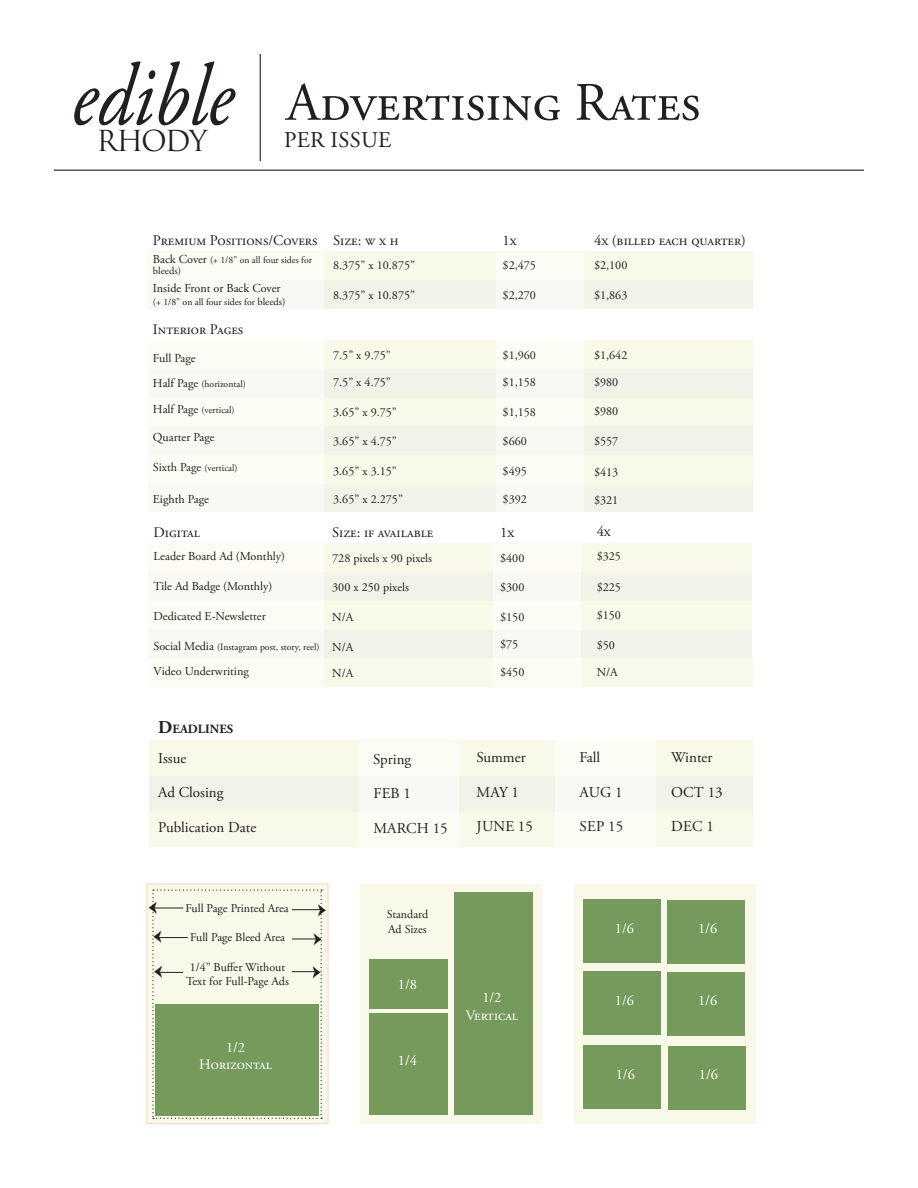
<style>
.page{position:relative;width:918px;height:1188px;background:#fff}
.page>*{position:absolute;margin:0;border:0;box-sizing:border-box;transform-origin:0 0}
.t1{font:italic 87.6px "Adobe Garamond Pro";letter-spacing:-.005em;color:#231f20;scale:.87 1}
.t2{font:54px "Adobe Garamond Pro";color:#231f20}
.t3{font:28.2px "Trajan Pro";letter-spacing:-.065em;color:#231f20}
.t4{font:22.5px "Adobe Garamond Pro";letter-spacing:.015em;color:#231f20}
.t5{font:21.6px "Minion Pro";color:#231f20}
.t6{font:15px "Adobe Garamond Pro";letter-spacing:.005em;color:#231f20}
.t7{font:14.55px "Adobe Garamond Pro";color:#231f20}
.t8{font:14.4px "Adobe Garamond Pro";color:#fff}
.t9{font:700 12.6px "Adobe Garamond Pro";color:#231f20}
.t10{font:12.15px "Adobe Garamond Pro";color:#231f20}
.t11{font:12px "Adobe Garamond Pro";letter-spacing:-.025em;color:#231f20}
.t12{font:10.5px "Adobe Garamond Pro";color:#231f20}
.t13{font:9.75px "Adobe Garamond Pro";letter-spacing:-.115em;color:#231f20}
.s1{font-size:12.15px}
.s2{font-size:10.5px}
.s3{font-size:18px}
</style>
<div class="page">
<div style="left:149px;top:658px;width:603px;height:29px;background:#f9f9ea"></div>
<div style="left:150px;top:811px;width:603px;height:36px;background:#f9f9ea"></div>
<div style="left:150px;top:776px;width:603px;height:36px;background:#f1f2e8"></div>
<div style="left:150px;top:740px;width:603px;height:36px;background:#f9f9ea"></div>
<div style="left:148px;top:483px;width:605px;height:29px;background:#f1f2e8"></div>
<div style="left:148px;top:455px;width:605px;height:29px;background:#f9f9ea"></div>
<div style="left:148px;top:426px;width:605px;height:29px;background:#f1f2e8"></div>
<div style="left:148px;top:397px;width:605px;height:29px;background:#f9f9ea"></div>
<div style="left:148px;top:369px;width:605px;height:29px;background:#f1f2e8"></div>
<div style="left:148px;top:340px;width:605px;height:29px;background:#f9f9ea"></div>
<div style="left:147px;top:280px;width:606px;height:29px;background:#f1f2e8"></div>
<div style="left:147px;top:251px;width:606px;height:29px;background:#f9f9ea"></div>
<hr style="left:260px;top:54px;width:1px;height:107px;background:#231f20">
<hr style="left:54px;top:170px;width:810px;height:1px;background:#231f20">
<div style="left:147px;top:251px;width:177px;height:265px;background:#fcfcf5"></div>
<div style="left:496px;top:251px;width:88px;height:265px;background:#fcfcf5"></div>
<div style="left:359px;top:741px;width:100px;height:107px;background:#fcfcf5"></div>
<div style="left:555px;top:740px;width:101px;height:107px;background:#fcfcf5"></div>
<div style="left:146px;top:883px;width:183px;height:241px;background:#f9f9ea;border:1px solid #fddcc8"></div>
<svg style="left:152px;top:890px;width:170px;height:229px"></svg>
<div style="left:155px;top:1004px;width:164px;height:112px;background:#759a5b"></div>
<div style="left:361px;top:884px;width:181px;height:239px;background:#f9f9ea"></div>
<div style="left:369px;top:959px;width:79px;height:50px;background:#759a5b"></div>
<div style="left:369px;top:1013px;width:79px;height:102px;background:#759a5b"></div>
<div style="left:455px;top:892px;width:78px;height:223px;background:#759a5b"></div>
<div style="left:574px;top:884px;width:181px;height:239px;background:#f9f9ea"></div>
<div style="left:149px;top:630px;width:603px;height:28px;background:#f1f2e8"></div>
<div style="left:149px;top:601px;width:603px;height:29px;background:#f9f9ea"></div>
<div style="left:148px;top:572px;width:604px;height:29px;background:#f1f2e8"></div>
<div style="left:148px;top:543px;width:604px;height:29px;background:#f9f9ea"></div>
<div style="left:148px;top:543px;width:175px;height:144px;background:#fcfcf5"></div>
<div style="left:493px;top:543px;width:87px;height:144px;background:#fcfcf5"></div>
<div style="left:583px;top:900px;width:78px;height:63px;background:#759a5b"></div>
<div style="left:667px;top:900px;width:78px;height:64px;background:#759a5b"></div>
<div style="left:583px;top:972px;width:78px;height:63px;background:#759a5b"></div>
<div style="left:667px;top:972px;width:78px;height:64px;background:#759a5b"></div>
<div style="left:583px;top:1045px;width:78px;height:64px;background:#759a5b"></div>
<div style="left:668px;top:1046px;width:78px;height:63px;background:#759a5b"></div>
<p class="t1" style="left:71px;top:44px;width:188px">edible</p>
<p class="t3" style="left:97px;top:123px;width:113px">RHODY</p>
<p class="t2" style="left:286px;top:70px;width:416px">Advertising Rates</p>
<p class="t4" style="left:284px;top:126px;width:109px">PER ISSUE</p>
<p class="t7" style="left:153px;top:232px;width:166px">Premium Positions/Covers</p>
<p class="t13" style="left:153px;top:254px;width:161px"><span class="s1">Back Cover</span> (+ 1/8” on all four sides for</p>
<p class="t12" style="left:153px;top:264px;width:30px">bleeds)</p>
<p class="t10" style="left:153px;top:281px;width:129px">Inside Front or Back Cover</p>
<p class="t13" style="left:153px;top:296px;width:134px">(+ 1/8” on all four sides for <span class="s2">bleeds)</span></p>
<p class="t7" style="left:153px;top:321px;width:92px">Interior Pages</p>
<p class="t10" style="left:153px;top:351px;width:44px">Full Page</p>
<p class="t13" style="left:153px;top:378px;width:94px"><span class="s1">Half Page</span> (horizontal)</p>
<p class="t13" style="left:153px;top:404px;width:83px"><span class="s1">Half Page</span> (vertical)</p>
<p class="t10" style="left:153px;top:430px;width:63px">Quarter Page</p>
<p class="t13" style="left:153px;top:462px;width:86px"><span class="s1">Sixth Page</span> (vertical)</p>
<p class="t10" style="left:153px;top:492px;width:58px">Eighth Page</p>
<p class="t7" style="left:154px;top:524px;width:48px">Digital</p>
<p class="t10" style="left:154px;top:549px;width:133px">Leader Board Ad (Monthly)</p>
<p class="t10" style="left:154px;top:579px;width:120px">Tile Ad Badge (Monthly)</p>
<p class="t10" style="left:154px;top:609px;width:114px">Dedicated E-Newsletter</p>
<p class="t13" style="left:154px;top:641px;width:167px"><span class="s1">Social Media</span> (Instagram post, story, reel)</p>
<p class="t10" style="left:154px;top:664px;width:97px">Video Underwriting</p>
<p class="t7" style="left:333px;top:232px;width:67px">Size: w x h</p>
<p class="t10" style="left:333px;top:258px;width:83px">8.375” x 10.875”</p>
<p class="t10" style="left:333px;top:288px;width:83px">8.375” x 10.875”</p>
<p class="t10" style="left:333px;top:348px;width:59px">7.5” x 9.75”</p>
<p class="t10" style="left:333px;top:375px;width:59px">7.5” x 4.75”</p>
<p class="t10" style="left:333px;top:405px;width:65px">3.65” x 9.75”</p>
<p class="t10" style="left:333px;top:434px;width:65px">3.65” x 4.75”</p>
<p class="t10" style="left:333px;top:463px;width:65px">3.65” x 3.15”</p>
<p class="t10" style="left:333px;top:491px;width:71px">3.65” x 2.275”</p>
<p class="t7" style="left:332px;top:524px;width:103px">Size: if available</p>
<p class="t10" style="left:332px;top:550px;width:102px">728 pixels x 90 pixels</p>
<p class="t10" style="left:332px;top:580px;width:78px">300 x 250 pixels</p>
<p class="t10" style="left:332px;top:610px;width:23px">N/A</p>
<p class="t10" style="left:332px;top:640px;width:23px">N/A</p>
<p class="t10" style="left:332px;top:665px;width:23px">N/A</p>
<p class="t9" style="left:158px;top:721px;width:76px"><span class="s3">D</span>EADLINES</p>
<p class="t6" style="left:158px;top:749px;width:30px">Issue</p>
<p class="t6" style="left:158px;top:783px;width:67px">Ad Closing</p>
<p class="t6" style="left:158px;top:818px;width:100px">Publication Date</p>
<p class="t6" style="left:373px;top:750px;width:40px">Spring</p>
<p class="t6" style="left:373px;top:784px;width:39px">FEB 1</p>
<p class="t6" style="left:373px;top:819px;width:76px">MARCH 15</p>
<p class="t7" style="left:503px;top:232px;width:16px">1x</p>
<p class="t10" style="left:503px;top:258px;width:35px">$2,475</p>
<p class="t10" style="left:503px;top:288px;width:35px">$2,270</p>
<p class="t10" style="left:503px;top:348px;width:35px">$1,960</p>
<p class="t10" style="left:503px;top:375px;width:35px">$1,158</p>
<p class="t10" style="left:503px;top:405px;width:35px">$1,158</p>
<p class="t10" style="left:503px;top:434px;width:26px">$660</p>
<p class="t10" style="left:503px;top:463px;width:26px">$495</p>
<p class="t10" style="left:503px;top:491px;width:26px">$392</p>
<p class="t7" style="left:500px;top:524px;width:16px">1x</p>
<p class="t10" style="left:500px;top:550px;width:26px">$400</p>
<p class="t10" style="left:500px;top:580px;width:26px">$300</p>
<p class="t10" style="left:500px;top:610px;width:26px">$150</p>
<p class="t10" style="left:500px;top:636px;width:20px">$75</p>
<p class="t10" style="left:500px;top:665px;width:26px">$450</p>
<p class="t6" style="left:477px;top:749px;width:51px">Summer</p>
<p class="t6" style="left:477px;top:783px;width:44px">MAY 1</p>
<p class="t6" style="left:477px;top:818px;width:58px">JUNE 15</p>
<p class="t5" style="left:158px;top:923px;width:11px;rotate:-180deg">→</p>
<p class="t5" style="left:162px;top:953px;width:11px;rotate:-180deg">→</p>
<p class="t5" style="left:163px;top:988px;width:11px;rotate:-180deg">→</p>
<p class="t11" style="left:185px;top:901px;width:105px">Full Page Printed Area</p>
<p class="t11" style="left:190px;top:930px;width:97px">Full Page Bleed Area</p>
<p class="t11" style="left:190px;top:960px;width:97px">1/4” Buffer Without</p>
<p class="t11" style="left:186px;top:974px;width:104px">Text for Full-Page Ads</p>
<p class="t5" style="left:318px;top:894px;width:11px">→</p>
<p class="t5" style="left:313px;top:924px;width:11px">→</p>
<p class="t5" style="left:312px;top:956px;width:11px">→</p>
<p class="t11" style="left:387px;top:907px;width:43px">Standard</p>
<p class="t11" style="left:388px;top:922px;width:40px">Ad Sizes</p>
<p class="t8" style="left:398px;top:976px;width:21px">1/8</p>
<p class="t8" style="left:482px;top:989px;width:21px">1/2</p>
<p class="t8" style="left:466px;top:1007px;width:54px">Vertical</p>
<p class="t8" style="left:226px;top:1039px;width:21px">1/2</p>
<p class="t8" style="left:199px;top:1056px;width:74px">Horizontal</p>
<p class="t8" style="left:398px;top:1051px;width:21px">1/4</p>
<p class="t7" style="left:594px;top:232px;width:153px">4x (billed each quarter)</p>
<p class="t10" style="left:594px;top:258px;width:35px">$2,100</p>
<p class="t10" style="left:594px;top:288px;width:35px">$1,863</p>
<p class="t10" style="left:594px;top:348px;width:35px">$1,642</p>
<p class="t10" style="left:594px;top:375px;width:26px">$980</p>
<p class="t10" style="left:594px;top:404px;width:26px">$980</p>
<p class="t10" style="left:594px;top:434px;width:26px">$557</p>
<p class="t10" style="left:594px;top:465px;width:26px">$413</p>
<p class="t10" style="left:594px;top:493px;width:26px">$321</p>
<p class="t7" style="left:597px;top:522px;width:16px">4x</p>
<p class="t10" style="left:597px;top:549px;width:26px">$325</p>
<p class="t10" style="left:597px;top:580px;width:26px">$225</p>
<p class="t10" style="left:597px;top:608px;width:26px">$150</p>
<p class="t10" style="left:597px;top:638px;width:20px">$50</p>
<p class="t10" style="left:597px;top:665px;width:23px">N/A</p>
<p class="t6" style="left:579px;top:749px;width:22px">Fall</p>
<p class="t6" style="left:580px;top:783px;width:45px">AUG 1</p>
<p class="t6" style="left:580px;top:818px;width:45px">SEP 15</p>
<p class="t6" style="left:671px;top:749px;width:43px">Winter</p>
<p class="t6" style="left:671px;top:783px;width:53px">OCT 13</p>
<p class="t6" style="left:671px;top:818px;width:44px">DEC 1</p>
<p class="t8" style="left:615px;top:920px;width:21px">1/6</p>
<p class="t8" style="left:698px;top:920px;width:21px">1/6</p>
<p class="t8" style="left:615px;top:992px;width:21px">1/6</p>
<p class="t8" style="left:698px;top:992px;width:21px">1/6</p>
<p class="t8" style="left:616px;top:1065px;width:21px">1/6</p>
<p class="t8" style="left:699px;top:1065px;width:21px">1/6</p>
</div>
